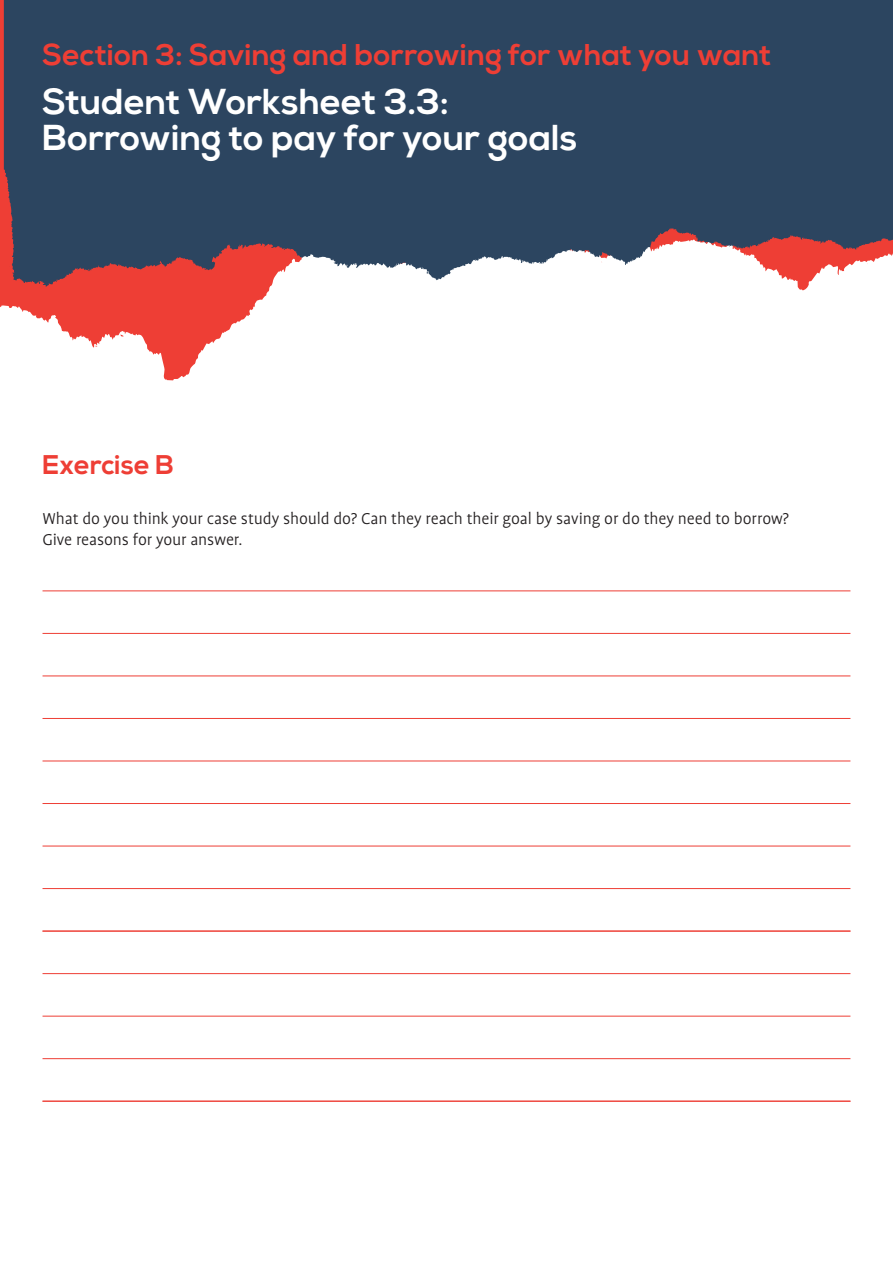
<style>
.page{position:relative;width:893px;height:1263px;background:#fff}
.page>*{position:absolute;margin:0;border:0;box-sizing:border-box;transform-origin:0 0}
.t1{font:700 36px/36px "Nexa";letter-spacing:.005em;color:#fff}
.t2{font:700 30px "Nexa";letter-spacing:.005em;color:#ee3e35}
.t3{font:700 27px "Nexa";color:#ee3e35}
.t4{font:300 18px/21.6px "Profile";letter-spacing:-.01em;color:#231f20}
</style>
<div class="page">
<svg style="left:0;top:270px;width:808px;height:110px"></svg>
<svg style="left:4px;top:0;width:889px;height:286px;background:#415067"></svg>
<svg style="left:370px;top:247px;width:8px;height:6px"></svg>
<svg style="left:538px;top:235px;width:10px;height:5px"></svg>
<svg style="left:263px;top:234px;width:3px;height:4px"></svg>
<hr style="left:43px;top:633px;width:807px;height:1px;background:#ee3e35">
<hr style="left:43px;top:590px;width:807px;height:1px;background:#ee3e35">
<hr style="left:43px;top:675px;width:807px;height:1px;background:#ee3e35">
<hr style="left:43px;top:718px;width:807px;height:1px;background:#ee3e35">
<hr style="left:43px;top:761px;width:807px;height:1px;background:#ee3e35">
<hr style="left:43px;top:803px;width:807px;height:1px;background:#ee3e35">
<hr style="left:43px;top:973px;width:807px;height:1px;background:#ee3e35">
<hr style="left:43px;top:846px;width:807px;height:1px;background:#ee3e35">
<hr style="left:43px;top:1016px;width:807px;height:1px;background:#ee3e35">
<hr style="left:43px;top:888px;width:807px;height:1px;background:#ee3e35">
<hr style="left:43px;top:1058px;width:807px;height:1px;background:#ee3e35">
<hr style="left:43px;top:931px;width:807px;height:1px;background:#ee3e35">
<hr style="left:43px;top:1101px;width:807px;height:1px;background:#ee3e35">
<h2 class="t2" style="left:43px;top:37px;width:730px">Section 3: Saving and borrowing for what you want</h2>
<h1 class="t1" style="left:43px;top:85px;width:537px">Student Worksheet 3.3:<br>Borrowing to pay for your goals</h1>
<h3 class="t3" style="left:43px;top:449px;width:133px">Exercise B</h3>
<p class="t4" style="left:43px;top:508px;width:748px">What do you think your case study should do? Can they reach their goal by saving or do they need to borrow?<br>Give reasons for your answer.</p>
</div>
